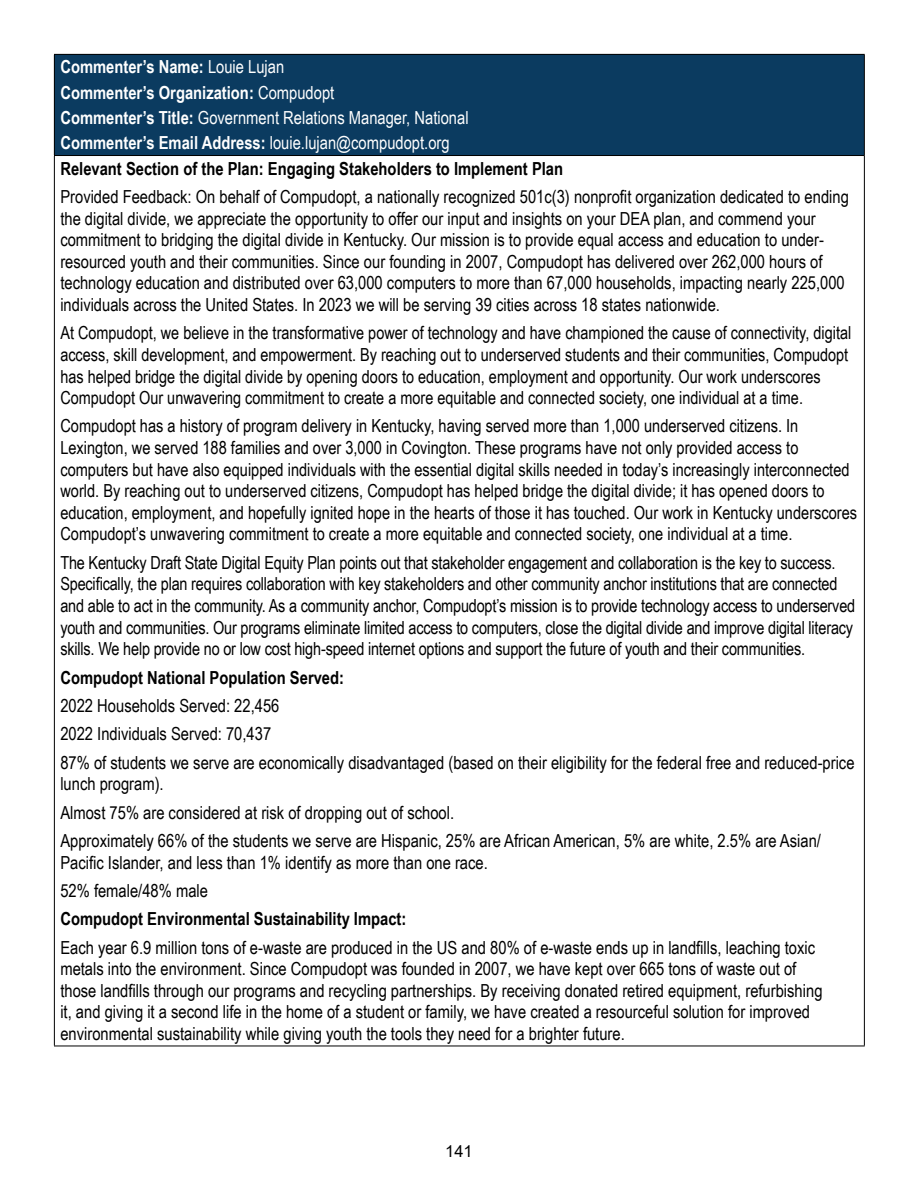
<style>
.page{position:relative;width:918px;height:1188px;background:#fff}
.page>*{position:absolute;margin:0;border:0;box-sizing:border-box;transform-origin:0 0}
.t1{font:18px/21.6px "Arial Narrow";color:#000}
.t2{font:700 18px "Arial Narrow";color:#000}
.t3{font:18px "Arial Narrow";color:#fff}
.t4{font:700 18px "Arial Narrow";color:#fff}
.t5{font:16.5px "Arial";color:#000}
.s1{font-weight:400}
.s2{font-weight:700}
</style>
<div class="page">
<div style="left:54px;top:54px;width:810px;height:102px;background:#0b3b60"></div>
<hr style="left:54px;top:54px;width:811px;height:1px;background:#000">
<hr style="left:54px;top:55px;width:1px;height:100px;background:#000">
<hr style="left:864px;top:55px;width:1px;height:100px;background:#000">
<hr style="left:54px;top:155px;width:811px;height:1px;background:#000">
<hr style="left:54px;top:156px;width:1px;height:890px;background:#000">
<hr style="left:864px;top:156px;width:1px;height:890px;background:#000">
<hr style="left:54px;top:1046px;width:811px;height:1px;background:#000">
<p class="t4" style="left:60px;top:54px;width:225px">Commenter’s Name: <span class="s1">Louie Lujan</span></p>
<p class="t4" style="left:60px;top:79px;width:275px">Commenter’s Organization: <span class="s1">Compudopt</span></p>
<p class="t3" style="left:60px;top:104px;width:410px"><span class="s2">Commenter’s Title:</span> Government Relations Manager, National</p>
<p class="t3" style="left:60px;top:129px;width:391px"><span class="s2">Commenter’s Email Address:</span> louie.lujan@compudopt.org</p>
<p class="t2" style="left:60px;top:155px;width:504px">Relevant Section of the Plan: Engaging Stakeholders to Implement Plan</p>
<p class="t1" style="left:60px;top:185px;width:790px">Provided Feedback: On behalf of Compudopt, a nationally recognized 501c(3) nonprofit organization dedicated to ending the digital divide, we appreciate the opportunity to offer our input and insights on your DEA plan, and commend your commitment to bridging the digital divide in Kentucky. Our mission is to provide equal access and education to under&shy;resourced youth and their communities. Since our founding in 2007, Compudopt has delivered over 262,000 hours of technology education and distributed over 63,000 computers to more than 67,000 households, impacting nearly 225,000 individuals across the United States. In 2023 we will be serving 39 cities across 18 states nationwide.</p>
<p class="t1" style="left:60px;top:322px;width:792px">At Compudopt, we believe in the transformative power of technology and have championed the cause of connectivity, digital access, skill development, and empowerment. By reaching out to underserved students and their communities, Compudopt has helped bridge the digital divide by opening doors to education, employment and opportunity. Our work underscores Compudopt Our unwavering commitment to create a more equitable and connected society, one individual at a time.</p>
<p class="t1" style="left:60px;top:415px;width:798px">Compudopt has a history of program delivery in Kentucky, having served more than 1,000 underserved citizens. In Lexington, we served 188 families and over 3,000 in Covington. These programs have not only provided access to computers but have also equipped individuals with the essential digital skills needed in today’s increasingly interconnected world. By reaching out to underserved citizens, Compudopt has helped bridge the digital divide; it has opened doors to education, employment, and hopefully ignited hope in the hearts of those it has touched. Our work in Kentucky underscores Compudopt’s unwavering commitment to create a more equitable and connected society, one individual at a time.</p>
<p class="t1" style="left:60px;top:551px;width:796px">The Kentucky Draft State Digital Equity Plan points out that stakeholder engagement and collaboration is the key to success.<br>Specifically, the plan requires collaboration with key stakeholders and other community anchor institutions that are connected and able to act in the community. As a community anchor, Compudopt’s mission is to provide technology access to underserved youth and communities. Our programs eliminate limited access to computers, close the digital divide and improve digital literacy skills. We help provide no or low cost high-speed internet options and support the future of youth and their communities.</p>
<p class="t2" style="left:60px;top:664px;width:285px">Compudopt National Population Served:</p>
<p class="t1" style="left:60px;top:694px;width:221px">2022 Households Served: 22,456</p>
<p class="t1" style="left:60px;top:722px;width:212px">2022 Individuals Served: 70,437</p>
<p class="t1" style="left:60px;top:751px;width:796px">87% of students we serve are economically disadvantaged (based on their eligibility for the federal free and reduced-price lunch program).</p>
<p class="t1" style="left:60px;top:801px;width:395px">Almost 75% are considered at risk of dropping out of school.</p>
<p class="t1" style="left:60px;top:829px;width:762px">Approximately 66% of the students we serve are Hispanic, 25% are African American, 5% are white, 2.5% are Asian/<br>Pacific Islander, and less than 1% identify as more than one race.</p>
<p class="t1" style="left:60px;top:879px;width:149px">52% female/48% male</p>
<p class="t2" style="left:60px;top:905px;width:348px">Compudopt Environmental Sustainability Impact:</p>
<p class="t1" style="left:60px;top:936px;width:764px">Each year 6.9 million tons of e-waste are produced in the US and 80% of e-waste ends up in landfills, leaching toxic metals into the environment. Since Compudopt was founded in 2007, we have kept over 665 tons of waste out of those landfills through our programs and recycling partnerships. By receiving donated retired equipment, refurbishing it, and giving it a second life in the home of a student or family, we have created a resourceful solution for improved environmental sustainability while giving youth the tools they need for a brighter future.</p>
<p class="t5" style="left:445px;top:1139px;width:29px">141</p>
</div>
